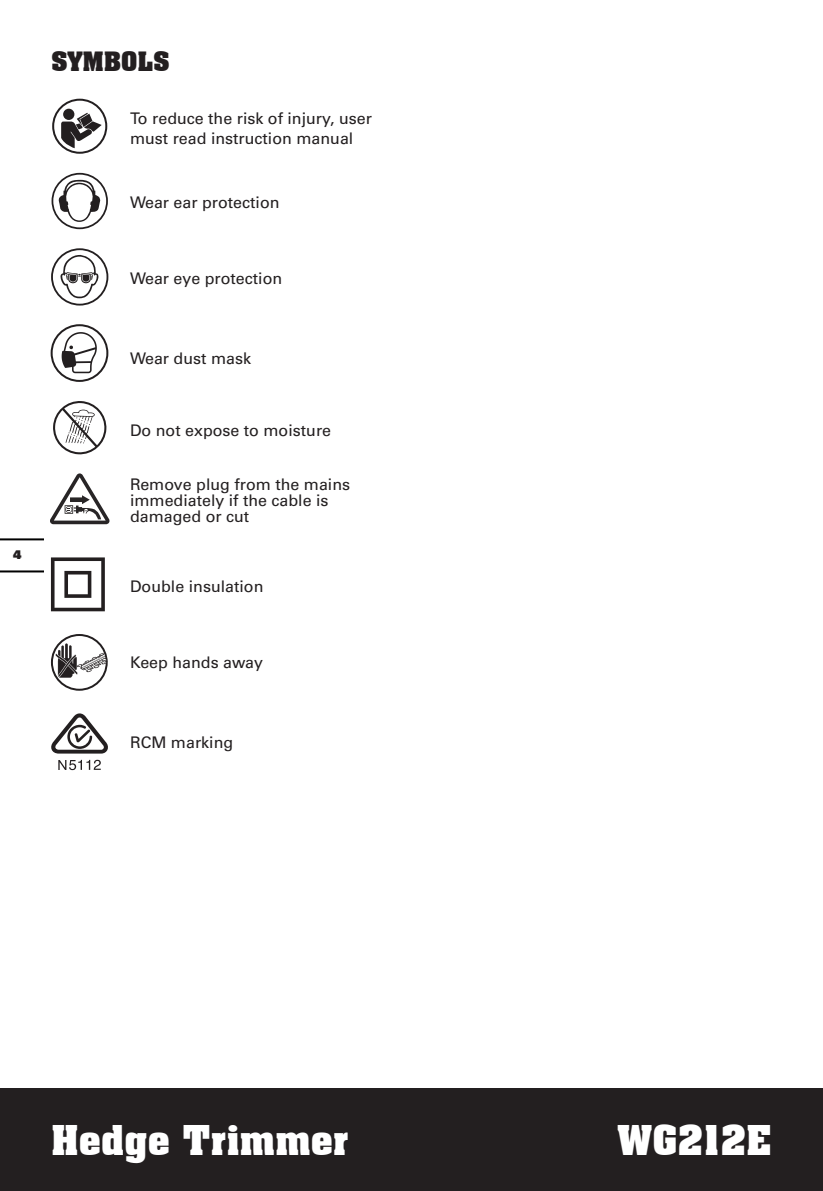
<style>
.page{position:relative;width:823px;height:1191px;background:#fff}
.page>*{position:absolute;margin:0;border:0;box-sizing:border-box;transform-origin:0 0}
.t1{font:700 40px "Aachen BT";letter-spacing:-.01em;color:#fff}
.t2{font:700 26px "Aachen BT";letter-spacing:-.01em;color:#231f20}
.t3{font:16px/16px "Univers";color:#231f20}
.t4{font:900 12px "Univers";color:#231f20}
</style>
<div class="page">
<hr style="left:822px;top:1089px;width:1px;height:102px;background:#231f20">
<div style="left:0;top:1089px;width:822px;height:102px;background:#231f20"></div>
<hr style="left:0;top:570px;width:43px;height:2px;background:#000">
<hr style="left:0;top:538px;width:43px;height:2px;background:#000">
<div style="left:52px;top:99px;width:55px;height:55px;border:2px solid #231f20;border-radius:50%"></div>
<div style="left:63px;top:109px;width:11px;height:11px;background:#231f20;border-radius:50%"></div>
<svg style="left:61px;top:113px;width:41px;height:35px"></svg>
<svg style="left:53px;top:174px;width:54px;height:54px"></svg>
<div style="left:51px;top:173px;width:57px;height:56px;border:2px solid #231f20;border-radius:50%"></div>
<svg style="left:58px;top:180px;width:42px;height:42px"></svg>
<svg style="left:52px;top:249px;width:55px;height:55px"></svg>
<div style="left:51px;top:248px;width:57px;height:57px;border:2px solid #231f20;border-radius:50%"></div>
<svg style="left:60px;top:255px;width:39px;height:43px"></svg>
<svg style="left:53px;top:401px;width:54px;height:54px"></svg>
<svg style="left:51px;top:634px;width:57px;height:56px"></svg>
<svg style="left:51px;top:557px;width:54px;height:54px"></svg>
<svg style="left:50px;top:473px;width:60px;height:51px"></svg>
<div style="left:51px;top:324px;width:57px;height:58px;border:2px solid #231f20;border-radius:50%"></div>
<svg style="left:62px;top:332px;width:35px;height:41px"></svg>
<svg style="left:51px;top:713px;width:57px;height:40px"></svg>
<svg style="left:58px;top:760px;width:43px;height:10px"></svg>
<p class="t4" style="left:13px;top:546px;width:10px">4</p>
<h2 class="t2" style="left:51px;top:45px;width:120px">SYMBOLS</h2>
<p class="t3" style="left:130px;top:108px;width:243px;line-height:20px">To reduce the risk of injury, user must read instruction manual</p>
<p class="t3" style="left:130px;top:194px;width:151px">Wear ear protection</p>
<p class="t3" style="left:130px;top:270px;width:154px">Wear eye protection</p>
<p class="t3" style="left:130px;top:350px;width:122px">Wear dust mask</p>
<p class="t3" style="left:130px;top:422px;width:202px">Do not expose to moisture</p>
<p class="t3" style="left:130px;top:476px;width:221px">Remove plug from the mains immediately if the cable is damaged or cut</p>
<p class="t3" style="left:130px;top:578px;width:135px">Double insulation</p>
<p class="t3" style="left:130px;top:654px;width:134px">Keep hands away</p>
<p class="t3" style="left:130px;top:734px;width:105px">RCM marking</p>
<h1 class="t1" style="left:51px;top:1115px;width:299px">Hedge Trimmer</h1>
<h1 class="t1" style="left:616px;top:1115px;width:156px">WG212E</h1>
</div>
